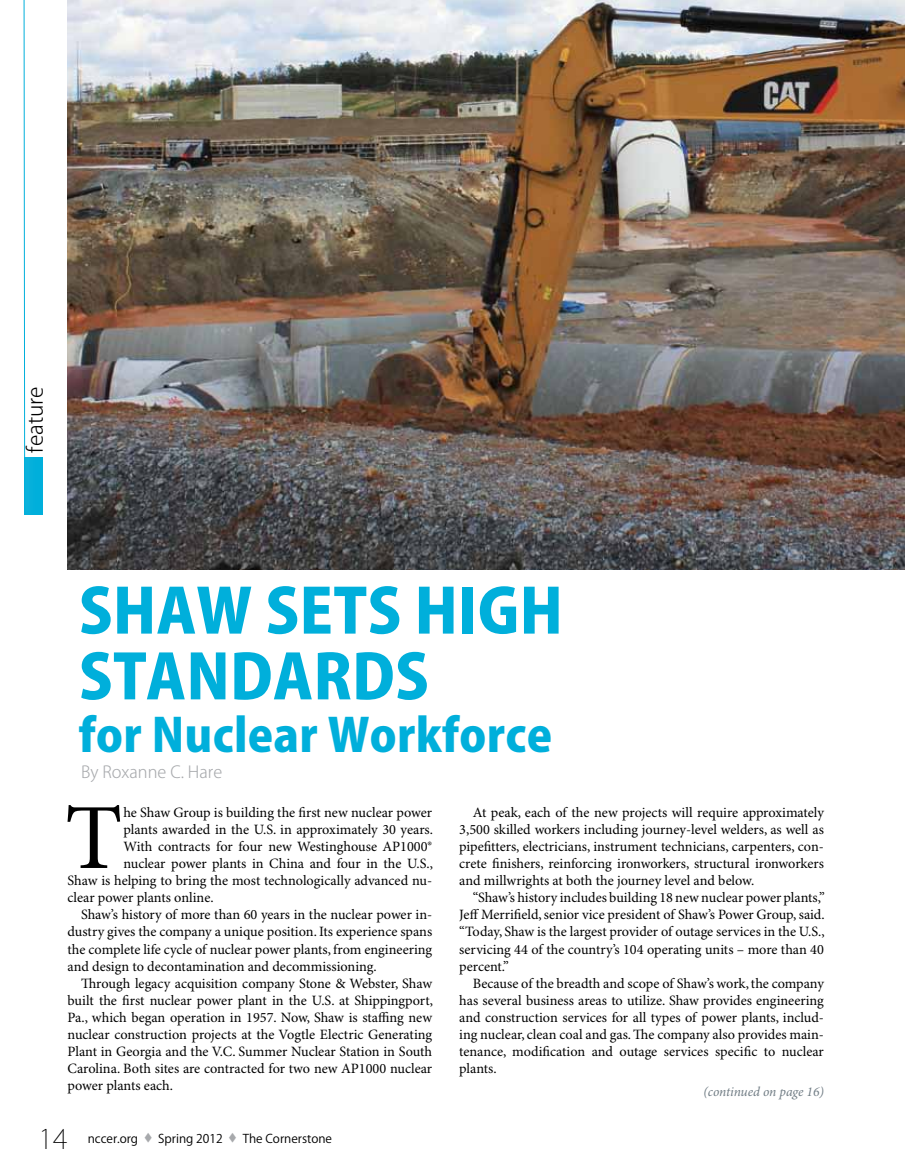
<style>
.page{position:relative;width:905px;height:1175px;background:#fff}
.page>*{position:absolute;margin:0;border:0;box-sizing:border-box;transform-origin:0 0}
.t1{font:93.15px "Minion Pro";color:#000}
.t2{font:800 60.75px/65.7px "Koz Go Pro";letter-spacing:.005em;color:#00afdb}
.t3{font:800 45.45px "Koz Go Pro";letter-spacing:.005em;color:#00afdb}
.t4{font:200 27px "Koz Go Pro";color:#000}
.t5{font:300 21px "Koz Go Pro";color:#000}
.t6{font:300 16.5px "Koz Go Pro";color:#a7a9ac}
.t7{font:14.25px "Minion Pro";letter-spacing:-.005em;color:#000}
.t8{font:italic 13.5px "Minion Pro";letter-spacing:-.005em;color:#707c84}
.t9{font:12px "Koz Go Pro";color:#000}
.s1{color:#a7a9ac}
</style>
<div class="page">
<div style="left:25px;top:457px;width:18px;height:57px;background:#00afdb"></div>
<div style="left:14px;top:0;width:21px;height:522px;background:#fff"></div>
<svg style="left:23px;top:0;width:2px;height:515px"></svg>
<img style="left:68px;top:0;width:836px;height:569px">
<p class="t5" style="left:21px;top:452px;width:68px;rotate:-90deg">feature</p>
<p class="t2" style="left:79px;top:582px;width:485px">SHAW SETS HIGH<br>STANDARDS</p>
<p class="t3" style="left:79px;top:706px;width:474px">for Nuclear Workforce</p>
<p class="t6" style="left:81px;top:761px;width:143px">By Roxanne C. Hare</p>
<p class="t1" style="left:65px;top:782px;width:59px">T</p>
<p class="t7" style="left:123px;top:803px;width:310px">he Shaw Group is building the first new nuclear power</p>
<p class="t7" style="left:123px;top:820px;width:311px">plants awarded in the U.S. in approximately 30 years.</p>
<p class="t7" style="left:123px;top:837px;width:310px">With contracts for four new Westinghouse AP1000®</p>
<p class="t7" style="left:123px;top:855px;width:311px">nuclear power plants in China and four in the U.S.,</p>
<p class="t7" style="left:68px;top:872px;width:366px">Shaw is helping to bring the most technologically advanced nu-</p>
<p class="t7" style="left:68px;top:889px;width:147px">clear power plants online.</p>
<p class="t7" style="left:81px;top:906px;width:353px">Shaw’s history of more than 60 years in the nuclear power in-</p>
<p class="t7" style="left:68px;top:923px;width:366px">dustry gives the company a unique position. Its experience spans</p>
<p class="t7" style="left:68px;top:940px;width:366px">the complete life cycle of nuclear power plants, from engineering</p>
<p class="t7" style="left:68px;top:957px;width:311px">and design to decontamination and decommissioning.</p>
<p class="t7" style="left:81px;top:974px;width:352px">Through legacy acquisition company Stone &amp; Webster, Shaw</p>
<p class="t7" style="left:68px;top:991px;width:367px">built the first nuclear power plant in the U.S. at Shippingport,</p>
<p class="t7" style="left:68px;top:1008px;width:366px">Pa., which began operation in 1957. Now, Shaw is staffing new</p>
<p class="t7" style="left:68px;top:1026px;width:366px">nuclear construction projects at the Vogtle Electric Generating</p>
<p class="t7" style="left:68px;top:1043px;width:366px">Plant in Georgia and the V.C. Summer Nuclear Station in South</p>
<p class="t7" style="left:68px;top:1060px;width:366px">Carolina. Both sites are contracted for two new AP1000 nuclear</p>
<p class="t7" style="left:68px;top:1077px;width:107px">power plants each.</p>
<p class="t7" style="left:472px;top:803px;width:352px">At peak, each of the new projects will require approximately</p>
<p class="t7" style="left:459px;top:820px;width:366px">3,500 skilled workers including journey-level welders, as well as</p>
<p class="t7" style="left:459px;top:837px;width:366px">pipefitters, electricians, instrument technicians, carpenters, con-</p>
<p class="t7" style="left:459px;top:855px;width:366px">crete finishers, reinforcing ironworkers, structural ironworkers</p>
<p class="t7" style="left:459px;top:872px;width:296px">and millwrights at both the journey level and below.</p>
<p class="t7" style="left:472px;top:889px;width:353px">“Shaw’s history includes building 18 new nuclear power plants,”</p>
<p class="t7" style="left:459px;top:906px;width:367px">Jeff Merrifield, senior vice president of Shaw’s Power Group, said.</p>
<p class="t7" style="left:459px;top:923px;width:367px">“Today, Shaw is the largest provider of outage services in the U.S.,</p>
<p class="t7" style="left:459px;top:940px;width:366px">servicing 44 of the country’s 104 operating units – more than 40</p>
<p class="t7" style="left:459px;top:957px;width:51px">percent.”</p>
<p class="t7" style="left:472px;top:974px;width:353px">Because of the breadth and scope of Shaw’s work, the company</p>
<p class="t7" style="left:459px;top:991px;width:366px">has several business areas to utilize. Shaw provides engineering</p>
<p class="t7" style="left:459px;top:1008px;width:366px">and construction services for all types of power plants, includ-</p>
<p class="t7" style="left:459px;top:1026px;width:366px">ing nuclear, clean coal and gas. The company also provides main-</p>
<p class="t7" style="left:459px;top:1043px;width:366px">tenance, modification and outage services specific to nuclear</p>
<p class="t7" style="left:459px;top:1060px;width:39px">plants.</p>
<p class="t8" style="left:703px;top:1083px;width:122px">(continued on page 16)</p>
<p class="t4" style="left:39px;top:1121px;width:30px">14</p>
<p class="t9" style="left:88px;top:1131px;width:246px">nccer.org <span class="s1">▼</span> Spring 2012 <span class="s1">▼</span> The Cornerstone</p>
</div>
